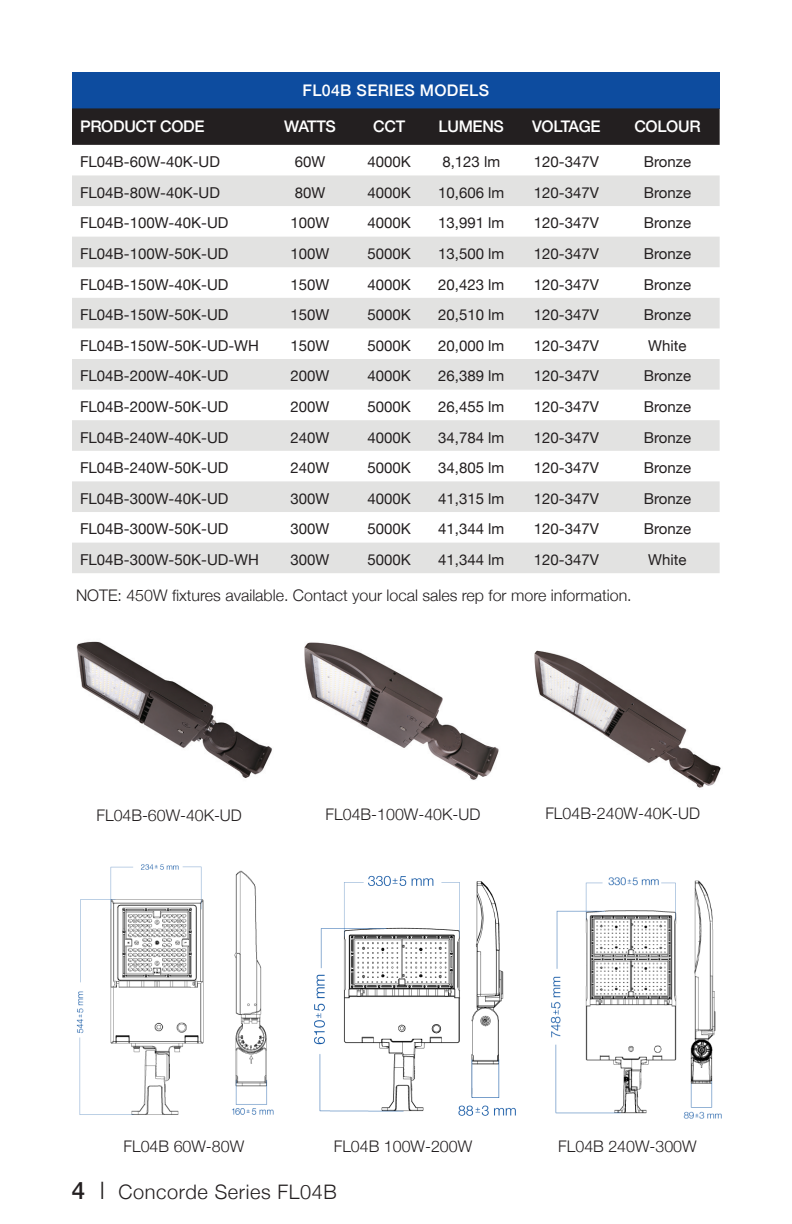
<style>
.page{position:relative;width:792px;height:1224px;background:#fff}
.page>*{position:absolute;margin:0;border:0;box-sizing:border-box;transform-origin:0 0}
.t1{font:300 20px "Helvetica Neue";letter-spacing:.03em;color:#231f20}
.t2{font:300 16px "Helvetica Neue";color:#231f20}
.t3{font:500 16px "Helvetica Neue";letter-spacing:-.02em;color:#fff}
.t4{font:500 16px "Helvetica Neue";letter-spacing:.02em;color:#fff}
.t5{font:15px "Helvetica Neue";color:#231f20}
.s1{font-weight:500;font-size:24px}
.s2{font-size:24px}
</style>
<div class="page">
<div style="left:72px;top:72px;width:648px;height:36px;background:#0d4c9f"></div>
<div style="left:72px;top:108px;width:648px;height:37px;background:#231f20"></div>
<svg style="left:72px;top:175px;width:648px;height:398px;fill:#e2e2e1"></svg>
<img style="left:76px;top:641px;width:196px;height:137px">
<img style="left:534px;top:650px;width:187px;height:138px">
<img style="left:304px;top:642px;width:195px;height:138px">
<img style="left:76px;top:864px;width:198px;height:251px">
<img style="left:314px;top:875px;width:202px;height:241px">
<img style="left:550px;top:877px;width:172px;height:242px">
<p class="t4" style="left:303px;top:77px;width:188px">FL04B SERIES MODELS</p>
<p class="t3" style="left:80px;top:113px;width:126px">PRODUCT CODE</p>
<p class="t3" style="left:284px;top:113px;width:53px">WATTS</p>
<p class="t3" style="left:373px;top:113px;width:33px">CCT</p>
<p class="t3" style="left:439px;top:113px;width:67px">LUMENS</p>
<p class="t3" style="left:532px;top:113px;width:70px">VOLTAGE</p>
<p class="t3" style="left:634px;top:113px;width:68px">COLOUR</p>
<p class="t5" style="left:80px;top:151px;width:142px">FL04B-60W-40K-UD</p>
<p class="t5" style="left:295px;top:151px;width:32px">60W</p>
<p class="t5" style="left:368px;top:151px;width:45px">4000K</p>
<p class="t5" style="left:442px;top:151px;width:59px">8,123 lm</p>
<p class="t5" style="left:534px;top:151px;width:67px">120-347V</p>
<p class="t5" style="left:644px;top:151px;width:49px">Bronze</p>
<p class="t5" style="left:80px;top:182px;width:142px">FL04B-80W-40K-UD</p>
<p class="t5" style="left:295px;top:182px;width:32px">80W</p>
<p class="t5" style="left:368px;top:182px;width:45px">4000K</p>
<p class="t5" style="left:438px;top:182px;width:68px">10,606 lm</p>
<p class="t5" style="left:534px;top:182px;width:67px">120-347V</p>
<p class="t5" style="left:644px;top:182px;width:49px">Bronze</p>
<p class="t5" style="left:80px;top:212px;width:150px">FL04B-100W-40K-UD</p>
<p class="t5" style="left:291px;top:212px;width:40px">100W</p>
<p class="t5" style="left:368px;top:212px;width:45px">4000K</p>
<p class="t5" style="left:438px;top:212px;width:68px">13,991 lm</p>
<p class="t5" style="left:534px;top:212px;width:67px">120-347V</p>
<p class="t5" style="left:644px;top:212px;width:49px">Bronze</p>
<p class="t5" style="left:80px;top:243px;width:150px">FL04B-100W-50K-UD</p>
<p class="t5" style="left:291px;top:243px;width:40px">100W</p>
<p class="t5" style="left:368px;top:243px;width:45px">5000K</p>
<p class="t5" style="left:438px;top:243px;width:68px">13,500 lm</p>
<p class="t5" style="left:534px;top:243px;width:67px">120-347V</p>
<p class="t5" style="left:644px;top:243px;width:49px">Bronze</p>
<p class="t5" style="left:80px;top:273px;width:150px">FL04B-150W-40K-UD</p>
<p class="t5" style="left:291px;top:273px;width:40px">150W</p>
<p class="t5" style="left:368px;top:273px;width:45px">4000K</p>
<p class="t5" style="left:438px;top:273px;width:68px">20,423 lm</p>
<p class="t5" style="left:534px;top:273px;width:67px">120-347V</p>
<p class="t5" style="left:644px;top:273px;width:49px">Bronze</p>
<p class="t5" style="left:80px;top:304px;width:150px">FL04B-150W-50K-UD</p>
<p class="t5" style="left:291px;top:304px;width:40px">150W</p>
<p class="t5" style="left:368px;top:304px;width:45px">5000K</p>
<p class="t5" style="left:438px;top:304px;width:68px">20,510 lm</p>
<p class="t5" style="left:534px;top:304px;width:67px">120-347V</p>
<p class="t5" style="left:644px;top:304px;width:49px">Bronze</p>
<p class="t5" style="left:80px;top:335px;width:180px">FL04B-150W-50K-UD-WH</p>
<p class="t5" style="left:291px;top:335px;width:40px">150W</p>
<p class="t5" style="left:368px;top:335px;width:45px">5000K</p>
<p class="t5" style="left:438px;top:335px;width:68px">20,000 lm</p>
<p class="t5" style="left:534px;top:335px;width:67px">120-347V</p>
<p class="t5" style="left:648px;top:335px;width:40px">White</p>
<p class="t5" style="left:80px;top:365px;width:150px">FL04B-200W-40K-UD</p>
<p class="t5" style="left:291px;top:365px;width:40px">200W</p>
<p class="t5" style="left:368px;top:365px;width:45px">4000K</p>
<p class="t5" style="left:438px;top:365px;width:68px">26,389 lm</p>
<p class="t5" style="left:534px;top:365px;width:67px">120-347V</p>
<p class="t5" style="left:644px;top:365px;width:49px">Bronze</p>
<p class="t5" style="left:80px;top:396px;width:150px">FL04B-200W-50K-UD</p>
<p class="t5" style="left:291px;top:396px;width:40px">200W</p>
<p class="t5" style="left:368px;top:396px;width:45px">5000K</p>
<p class="t5" style="left:438px;top:396px;width:68px">26,455 lm</p>
<p class="t5" style="left:534px;top:396px;width:67px">120-347V</p>
<p class="t5" style="left:644px;top:396px;width:49px">Bronze</p>
<p class="t5" style="left:80px;top:426px;width:150px">FL04B-240W-40K-UD</p>
<p class="t5" style="left:291px;top:426px;width:40px">240W</p>
<p class="t5" style="left:368px;top:426px;width:45px">4000K</p>
<p class="t5" style="left:438px;top:426px;width:68px">34,784 lm</p>
<p class="t5" style="left:534px;top:426px;width:67px">120-347V</p>
<p class="t5" style="left:644px;top:426px;width:49px">Bronze</p>
<p class="t5" style="left:80px;top:457px;width:150px">FL04B-240W-50K-UD</p>
<p class="t5" style="left:291px;top:457px;width:40px">240W</p>
<p class="t5" style="left:368px;top:457px;width:45px">5000K</p>
<p class="t5" style="left:438px;top:457px;width:68px">34,805 lm</p>
<p class="t5" style="left:534px;top:457px;width:67px">120-347V</p>
<p class="t5" style="left:644px;top:457px;width:49px">Bronze</p>
<p class="t5" style="left:80px;top:488px;width:150px">FL04B-300W-40K-UD</p>
<p class="t5" style="left:291px;top:488px;width:40px">300W</p>
<p class="t5" style="left:368px;top:488px;width:45px">4000K</p>
<p class="t5" style="left:438px;top:488px;width:68px">41,315 lm</p>
<p class="t5" style="left:534px;top:488px;width:67px">120-347V</p>
<p class="t5" style="left:644px;top:488px;width:49px">Bronze</p>
<p class="t5" style="left:80px;top:518px;width:150px">FL04B-300W-50K-UD</p>
<p class="t5" style="left:291px;top:518px;width:40px">300W</p>
<p class="t5" style="left:368px;top:518px;width:45px">5000K</p>
<p class="t5" style="left:438px;top:518px;width:68px">41,344 lm</p>
<p class="t5" style="left:534px;top:518px;width:67px">120-347V</p>
<p class="t5" style="left:644px;top:518px;width:49px">Bronze</p>
<p class="t5" style="left:80px;top:549px;width:180px">FL04B-300W-50K-UD-WH</p>
<p class="t5" style="left:291px;top:549px;width:40px">300W</p>
<p class="t5" style="left:368px;top:549px;width:45px">5000K</p>
<p class="t5" style="left:438px;top:549px;width:68px">41,344 lm</p>
<p class="t5" style="left:534px;top:549px;width:67px">120-347V</p>
<p class="t5" style="left:648px;top:549px;width:40px">White</p>
<p class="t2" style="left:76px;top:583px;width:557px">NOTE: 450W fixtures available. Contact your local sales rep for more information.</p>
<p class="t2" style="left:97px;top:803px;width:147px">FL04B-60W-40K-UD</p>
<p class="t2" style="left:326px;top:801px;width:156px">FL04B-100W-40K-UD</p>
<p class="t2" style="left:545px;top:800px;width:156px">FL04B-240W-40K-UD</p>
<p class="t2" style="left:124px;top:1134px;width:122px">FL04B 60W-80W</p>
<p class="t2" style="left:334px;top:1134px;width:140px">FL04B 100W-200W</p>
<p class="t2" style="left:558px;top:1134px;width:140px">FL04B 240W-300W</p>
<p class="t1" style="left:72px;top:1176px;width:267px"><span class="s1">4</span> <span class="s2">l</span> Concorde Series FL04B</p>
</div>
